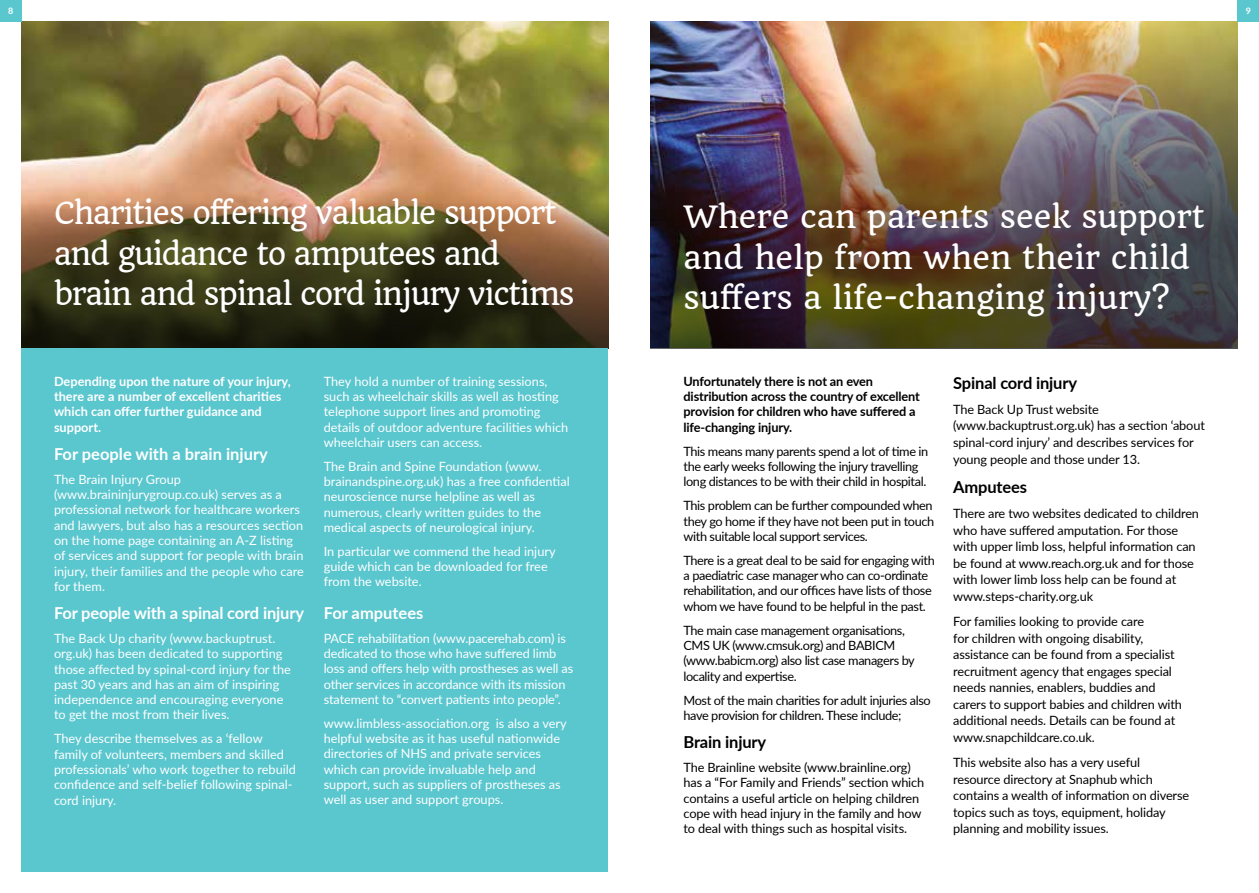
<style>
.page{position:relative;width:1259px;height:893px;background:#fff}
.page>*{position:absolute;margin:0;border:0;box-sizing:border-box;transform-origin:0 0}
.t1{font:30px/40.5px "Quando";letter-spacing:-.04em;color:#fff}
.t2{font:30px/40.5px "Quando";color:#fff}
.t3{font:700 16.5px "Lato";letter-spacing:-.005em;color:#fff}
.t4{font:700 16.5px "Lato";letter-spacing:-.01em;color:#000}
.t5{font:12.75px/15.3px "Lato";color:#fff}
.t6{font:12.75px/16.5px "Lato";letter-spacing:-.01em;color:#000}
.t7{font:12.75px/15.3px "Lato";letter-spacing:-.03em;color:#000}
.t8{font:700 12.75px/15.3px "Lato";letter-spacing:-.01em;color:#000}
.t9{font:700 12.75px/15.3px "Lato";color:#fff}
.t10{font:700 9px "Lato";color:#fff}
</style>
<div class="page">
<img style="left:21px;top:21px;width:587px;height:328px">
<img style="left:651px;top:21px;width:586px;height:326px">
<div style="left:21px;top:349px;width:587px;height:523px;background:#5ac6ce"></div>
<div style="left:0;top:0;width:21px;height:21px;background:#5ac6ce"></div>
<div style="left:1237px;top:0;width:22px;height:21px;background:#5ac6ce"></div>
<p class="t10" style="left:8px;top:4px;width:7px">8</p>
<p class="t10" style="left:1245px;top:4px;width:7px">9</p>
<h1 class="t1" style="left:54px;top:193px;width:522px">Charities offering valuable support and guidance to amputees and brain and spinal cord injury victims</h1>
<p class="t9" style="left:54px;top:373px;width:238px">Depending upon the nature of your injury, there are a number of excellent charities which can offer further guidance and support.</p>
<p class="t3" style="left:54px;top:442px;width:215px">For people with a brain injury</p>
<p class="t5" style="left:54px;top:471px;width:251px">The Brain Injury Group (www.braininjurygroup.co.uk) serves as a professional network for healthcare workers and lawyers, but also has a resources section on the home page containing an A-Z listing of services and support for people with brain injury, their families and the people who care for them.</p>
<p class="t3" style="left:54px;top:601px;width:251px">For people with a spinal cord injury</p>
<p class="t5" style="left:54px;top:630px;width:238px">The Back Up charity (www.backuptrust. org.uk) has been dedicated to supporting those affected by spinal-cord injury for the past 30 years and has an aim of inspiring independence and encouraging everyone to get the most from their lives.</p>
<p class="t5" style="left:54px;top:730px;width:243px">They describe themselves as a ‘fellow family of volunteers, members and skilled professionals’ who work together to rebuild confidence and self-belief following spinal&shy;cord injury.</p>
<p class="t5" style="left:324px;top:373px;width:246px">They hold a number of training sessions, such as wheelchair skills as well as hosting telephone support lines and promoting details of outdoor adventure facilities which wheelchair users can access.</p>
<p class="t5" style="left:324px;top:458px;width:247px">The Brain and Spine Foundation (www. brainandspine.org.uk) has a free confidential neuroscience nurse helpline as well as numerous, clearly written guides to the medical aspects of neurological injury.</p>
<p class="t5" style="left:324px;top:543px;width:233px">In particular we commend the head injury guide which can be downloaded for free from the website.</p>
<p class="t3" style="left:324px;top:601px;width:101px">For amputees</p>
<p class="t5" style="left:324px;top:630px;width:251px">PACE rehabilitation (www.pacerehab.com) is dedicated to those who have suffered limb loss and offers help with prostheses as well as other services in accordance with its mission statement to “convert patients into people”.</p>
<p class="t5" style="left:324px;top:715px;width:244px">www.limbless-association.org is also a very helpful website as it has useful nationwide directories of NHS and private services which can provide invaluable help and support, such as suppliers of prostheses as well as user and support groups.</p>
<h1 class="t2" style="left:683px;top:197px;width:523px">Where can parents seek support and help from when their child suffers a life-changing injury?</h1>
<p class="t8" style="left:683px;top:373px;width:238px">Unfortunately there is not an even distribution across the country of excellent provision for children who have suffered a life-changing injury.</p>
<p class="t7" style="left:683px;top:443px;width:246px">This means many parents spend a lot of time in the early weeks following the injury travelling long distances to be with their child in hospital.</p>
<p class="t7" style="left:683px;top:497px;width:252px">This problem can be further compounded when they go home if they have not been put in touch with suitable local support services.</p>
<p class="t7" style="left:683px;top:552px;width:253px">There is a great deal to be said for engaging with a paediatric case manager who can co-ordinate rehabilitation, and our offices have lists of those whom we have found to be helpful in the past.</p>
<p class="t7" style="left:683px;top:622px;width:233px">The main case management organisations, CMS UK (www.cmsuk.org) and BABICM (www.babicm.org) also list case managers by locality and expertise.</p>
<p class="t7" style="left:683px;top:692px;width:249px">Most of the main charities for adult injuries also have provision for children. These include;</p>
<p class="t4" style="left:683px;top:730px;width:84px">Brain injury</p>
<p class="t6" style="left:683px;top:759px;width:242px;line-height:15.3px">The Brainline website (www.brainline.org) has a “For Family and Friends” section which contains a useful article on helping children cope with head injury in the family and how to deal with things such as hospital visits.</p>
<p class="t4" style="left:953px;top:371px;width:125px">Spinal cord injury</p>
<p class="t6" style="left:953px;top:400px;width:253px">The Back Up Trust website (www.backuptrust.org.uk) has a section ‘about spinal-cord injury’ and describes services for young people and those under 13.</p>
<p class="t4" style="left:953px;top:475px;width:75px">Amputees</p>
<p class="t6" style="left:953px;top:505px;width:247px">There are two websites dedicated to children who have suffered amputation. For those with upper limb loss, helpful information can be found at www.reach.org.uk and for those with lower limb loss help can be found at www.steps-charity.org.uk</p>
<p class="t6" style="left:953px;top:613px;width:230px">For families looking to provide care<br>for children with ongoing disability, assistance can be found from a specialist recruitment agency that engages special needs nannies, enablers, buddies and carers to support babies and children with additional needs. Details can be found at www.snapchildcare.co.uk.</p>
<p class="t6" style="left:953px;top:754px;width:237px">This website also has a very useful resource directory at Snaphub which contains a wealth of information on diverse topics such as toys, equipment, holiday planning and mobility issues.</p>
</div>
